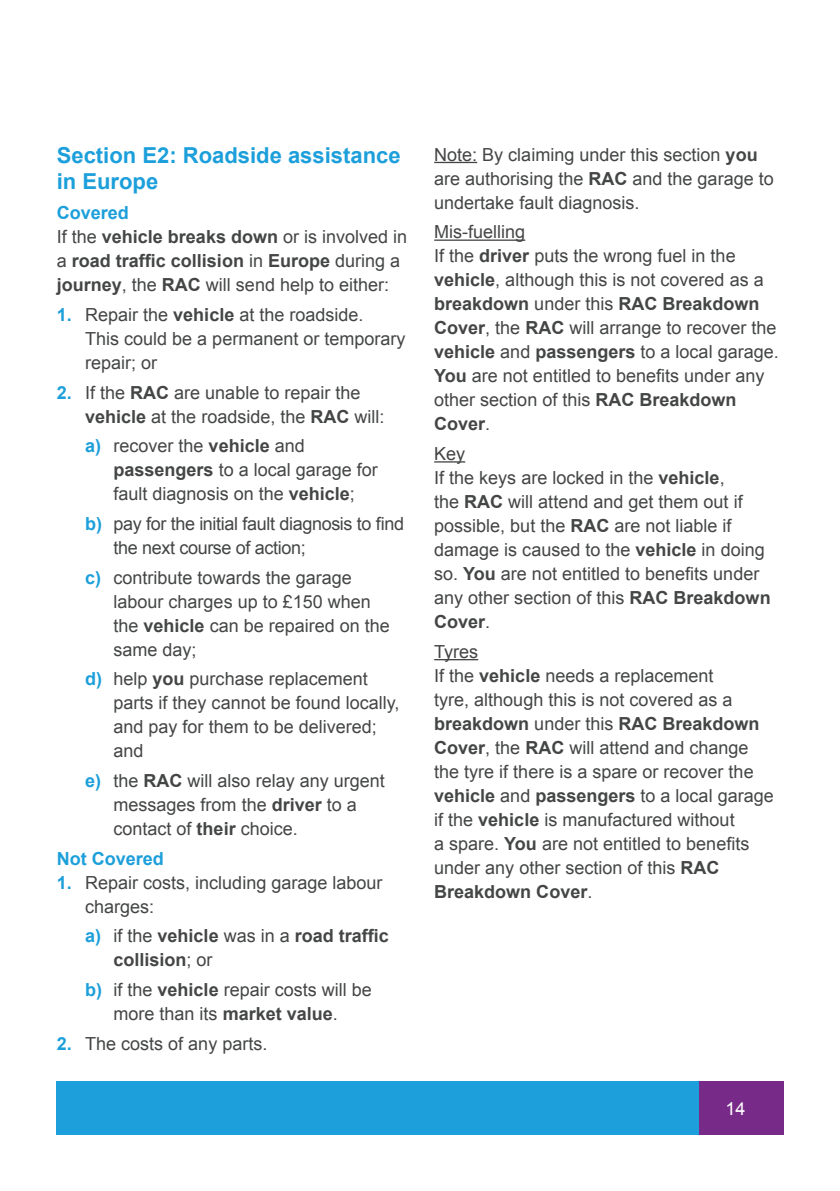
<style>
.page{position:relative;width:840px;height:1191px;background:#fff}
.page>*{position:absolute;margin:0;border:0;box-sizing:border-box;transform-origin:0 0}
.t1{font:700 22px/26px "Arial";color:#1c9fda}
.t2{font:18px/24px "Arial";color:#444545}
.t3{font:18px/24px "Arial";letter-spacing:-.02em;color:#444545}
.t4{font:700 18px/24px "Arial";color:#444545}
.t5{font:700 18px "Arial";color:#1c9fda}
.t6{font:18px "Arial";color:#fff}
.s1{font-weight:700;color:#1c9fda}
.s2{font-weight:700}
.s3{color:#1c9fda}
.s4{font-weight:400}
</style>
<div class="page">
<div style="left:57px;top:1080px;width:641px;height:54px;background:#1c9fda"></div>
<div style="left:698px;top:1080px;width:84px;height:54px;background:#772a88"></div>
<hr style="left:434px;top:162px;width:43px;height:1px;background:#444545">
<hr style="left:434px;top:239px;width:91px;height:2px;background:#444545">
<hr style="left:434px;top:461px;width:31px;height:1px;background:#444545">
<hr style="left:434px;top:659px;width:44px;height:1px;background:#444545">
<p class="t1" style="left:57px;top:143px;width:345px">Section E2: Roadside assistance in Europe</p>
<p class="t2" style="left:57px;top:201px;width:352px"><span class="s1">Covered<br></span>If the <span class="s2">vehicle breaks down</span> or is involved in a <span class="s2">road traffic collision</span> in <span class="s2">Europe</span> during a <span class="s2">journey</span>, the <span class="s2">RAC</span> will send help to either:</p>
<p class="t2" style="left:85px;top:303px;width:322px;text-indent:-28px"><span class="s1">1.</span> Repair the <span class="s2">vehicle</span> at the roadside.<br>This could be a permanent or temporary repair; or</p>
<p class="t2" style="left:85px;top:380px;width:301px;text-indent:-28px"><span class="s1">2.</span> If the <span class="s2">RAC</span> are unable to repair the <span class="s2">vehicle</span> at the roadside, the <span class="s2">RAC</span> will:</p>
<p class="t2" style="left:113px;top:434px;width:266px;text-indent:-28px"><span class="s1">a)</span> recover the <span class="s2">vehicle</span> and <span class="s2">passengers</span> to a local garage for fault diagnosis on the <span class="s2">vehicle</span>;</p>
<p class="t3" style="left:113px;top:512px;width:292px;text-indent:-28px"><span class="s1">b)</span> pay for the initial fault diagnosis to find the next course of action;</p>
<p class="t2" style="left:113px;top:565px;width:278px;text-indent:-28px"><span class="s1">c)</span> contribute towards the garage labour charges up to £150 when the <span class="s2">vehicle</span> can be repaired on the same day;</p>
<p class="t2" style="left:113px;top:667px;width:287px;text-indent:-28px"><span class="s1">d)</span> help <span class="s2">you</span> purchase replacement parts if they cannot be found locally, and pay for them to be delivered; and</p>
<p class="t2" style="left:113px;top:769px;width:273px;text-indent:-28px"><span class="s1">e)</span> the <span class="s2">RAC</span> will also relay any urgent messages from the <span class="s2">driver</span> to a contact of <span class="s2">their</span> choice.</p>
<p class="t5" style="left:57px;top:846px;width:109px">Not Covered</p>
<p class="t2" style="left:85px;top:870px;width:299px;text-indent:-28px"><span class="s1">1.</span> Repair costs, including garage labour charges:</p>
<p class="t4" style="left:113px;top:924px;width:277px;text-indent:-28px"><span class="s3">a)</span> <span class="s4">if the</span> vehicle <span class="s4">was in a</span> road traffic collision<span class="s4">; or</span></p>
<p class="t2" style="left:85px;top:977px;width:288px;text-align:center"><span class="s1">b)</span> if the <span class="s2">vehicle</span> repair costs will be more than its <span class="s2">market value</span>.</p>
<p class="t2" style="left:57px;top:1031px;width:212px"><span class="s1">2.</span> The costs of any parts.</p>
<p class="t2" style="left:434px;top:142px;width:341px">Note: By claiming under this section <span class="s2">you </span>are authorising the <span class="s2">RAC</span> and the garage to undertake fault diagnosis.</p>
<p class="t2" style="left:434px;top:220px;width:346px">Mis-fuelling<br>If the <span class="s2">driver</span> puts the wrong fuel in the <span class="s2">vehicle</span>, although this is not covered as a <span class="s2">breakdown</span> under this <span class="s2">RAC Breakdown<br>Cover</span>, the <span class="s2">RAC</span> will arrange to recover the <span class="s2">vehicle</span> and <span class="s2">passengers</span> to a local garage.<br><span class="s2">You</span> are not entitled to benefits under any other section of this <span class="s2">RAC Breakdown<br>Cover</span>.</p>
<p class="t2" style="left:434px;top:442px;width:338px">Key<br>If the keys are locked in the <span class="s2">vehicle</span>,<br>the <span class="s2">RAC</span> will attend and get them out if possible, but the <span class="s2">RAC</span> are not liable if damage is caused to the <span class="s2">vehicle</span> in doing so. <span class="s2">You</span> are not entitled to benefits under any other section of this <span class="s2">RAC Breakdown<br>Cover</span>.</p>
<p class="t2" style="left:434px;top:639px;width:341px">Tyres<br>If the <span class="s2">vehicle</span> needs a replacement<br>tyre, although this is not covered as a <span class="s2">breakdown</span> under this <span class="s2">RAC Breakdown<br>Cover</span>, the <span class="s2">RAC</span> will attend and change the tyre if there is a spare or recover the <span class="s2">vehicle</span> and <span class="s2">passengers</span> to a local garage if the <span class="s2">vehicle</span> is manufactured without<br>a spare. <span class="s2">You</span> are not entitled to benefits under any other section of this <span class="s2">RAC<br>Breakdown Cover</span>.</p>
<p class="t6" style="left:725px;top:1097px;width:22px">14</p>
</div>
